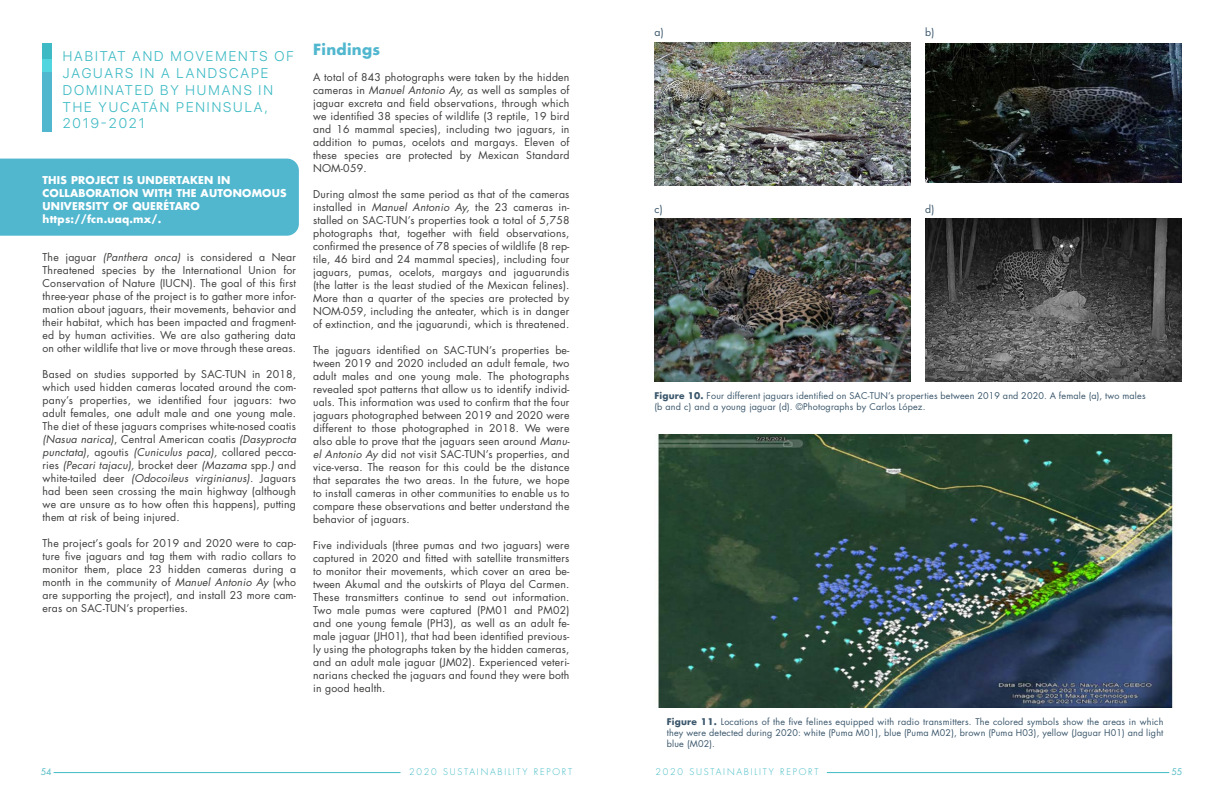
<style>
.page{position:relative;width:1224px;height:792px;background:#fff}
.page>*{position:absolute;margin:0;border:0;box-sizing:border-box;transform-origin:0 0}
.t1{font:700 15px "Futura Std";letter-spacing:.02em;color:#51b7cf}
.t2{font:300 14px/16.8px "SF Pro Display";letter-spacing:.14em;color:#3dbac4}
.t3{font:10.5px/13px "Futura Std";letter-spacing:.02em;color:#3c3c3b;text-align:justify}
.t4{font:700 10.5px/13px "Futura Std";letter-spacing:.02em;color:#fff}
.t5{font:10.5px "Futura Std";color:#3a566b}
.t6{font:9px/10.8px "Futura Std";letter-spacing:.02em;color:#3a566b}
.t7{font:300 9px "Futura Std";letter-spacing:.2em;color:#3dbac4}
.t8{font:500 9px "Futura Std";color:#5fc1ca}
.s1{font-style:italic}
.s2{font-weight:700}
</style>
<div class="page">
<hr style="left:54px;top:772px;width:347px;height:1px;background:#3dbac4">
<hr style="left:827px;top:772px;width:342px;height:1px;background:#3dbac4">
<div style="left:0;top:159px;width:299px;height:77px;background:#51b7cf"></div>
<div style="left:43px;top:43px;width:9px;height:83px;background:#3dbac4"></div>
<div style="left:43px;top:59px;width:9px;height:67px;background:#51d6df"></div>
<div style="left:43px;top:73px;width:9px;height:59px;background:#51b7cf"></div>
<img style="left:655px;top:43px;width:256px;height:142px">
<img style="left:925px;top:43px;width:256px;height:140px">
<img style="left:655px;top:219px;width:256px;height:162px">
<img style="left:925px;top:219px;width:256px;height:162px">
<img style="left:658px;top:434px;width:515px;height:274px">
<h2 class="t2" style="left:63px;top:48px;width:232px">HABITAT AND MOVEMENTS OF<br>JAGUARS IN A LANDSCAPE<br>DOMINATED BY HUMANS IN<br>THE YUCATÁN PENINSULA,<br>2019-2021</h2>
<p class="t4" style="left:43px;top:174px;width:246px">THIS PROJECT IS UNDERTAKEN IN<br>COLLABORATION WITH THE AUTONOMOUS<br>UNIVERSITY OF QUERÉTARO https://fcn.uaq.mx/.</p>
<p class="t3" style="left:43px;top:251px;width:255px">The jaguar <span class="s1">(Panthera onca)</span> is considered a Near Threatened species by the International Union for Conservation of Nature (IUCN). The goal of this first three-year phase of the project is to gather more infor&shy;mation about jaguars, their movements, behavior and their habitat, which has been impacted and fragment&shy;ed by human activities. We are also gathering data on other wildlife that live or move through these areas.</p>
<p class="t3" style="left:43px;top:368px;width:255px">Based on studies supported by SAC-TUN in 2018, which used hidden cameras located around the com&shy;pany’s properties, we identified four jaguars: two adult females, one adult male and one young male.<br>The diet of these jaguars comprises white-nosed coatis <span class="s1">(Nasua narica)</span>, Central American coatis <span class="s1">(Dasyprocta punctata)</span>, agoutis <span class="s1">(Cuniculus paca),</span> collared pecca&shy;ries <span class="s1">(Pecari tajacu),</span> brocket deer <span class="s1">(Mazama</span> spp.<span class="s1">)</span> and white-tailed deer <span class="s1">(Odocoileus virginianus).</span> Jaguars had been seen crossing the main highway (although we are unsure as to how often this happens), putting them at risk of being injured.</p>
<p class="t3" style="left:43px;top:537px;width:255px">The project’s goals for 2019 and 2020 were to cap&shy;ture five jaguars and tag them with radio collars to monitor them, place 23 hidden cameras during a month in the community of <span class="s1">Manuel Antonio Ay</span> (who are supporting the project), and install 23 more cam&shy;eras on SAC-TUN’s properties.</p>
<h1 class="t1" style="left:313px;top:39px;width:69px">Findings</h1>
<p class="t3" style="left:313px;top:71px;width:258px">A total of 843 photographs were taken by the hidden cameras in <span class="s1">Manuel Antonio Ay,</span> as well as samples of jaguar excreta and field observations, through which we identified 38 species of wildlife (3 reptile, 19 bird and 16 mammal species), including two jaguars, in addition to pumas, ocelots and margays. Eleven of these species are protected by Mexican Standard NOM-059.</p>
<p class="t3" style="left:313px;top:188px;width:258px">During almost the same period as that of the cameras installed in <span class="s1">Manuel Antonio Ay,</span> the 23 cameras in&shy;stalled on SAC-TUN’s properties took a total of 5,758 photographs that, together with field observations, confirmed the presence of 78 species of wildlife (8 rep&shy;tile, 46 bird and 24 mammal species), including four jaguars, pumas, ocelots, margays and jaguarundis (the latter is the least studied of the Mexican felines).<br>More than a quarter of the species are protected by NOM-059, including the anteater, which is in danger of extinction, and the jaguarundi, which is threatened.</p>
<p class="t3" style="left:313px;top:344px;width:258px">The jaguars identified on SAC-TUN’s properties be&shy;tween 2019 and 2020 included an adult female, two adult males and one young male. The photographs revealed spot patterns that allow us to identify individ&shy;uals. This information was used to confirm that the four jaguars photographed between 2019 and 2020 were different to those photographed in 2018. We were also able to prove that the jaguars seen around <span class="s1">Manu&shy;el Antonio Ay</span> did not visit SAC-TUN’s properties, and vice-versa. The reason for this could be the distance that separates the two areas. In the future, we hope to install cameras in other communities to enable us to compare these observations and better understand the behavior of jaguars.</p>
<p class="t3" style="left:313px;top:539px;width:258px">Five individuals (three pumas and two jaguars) were captured in 2020 and fitted with satellite transmitters to monitor their movements, which cover an area be&shy;tween Akumal and the outskirts of Playa del Carmen.<br>These transmitters continue to send out information.<br>Two male pumas were captured (PM01 and PM02) and one young female (PH3), as well as an adult fe&shy;male jaguar (JH01), that had been identified previous&shy;ly using the photographs taken by the hidden cameras, and an adult male jaguar (JM02). Experienced veteri&shy;narians checked the jaguars and found they were both in good health.</p>
<p class="t5" style="left:655px;top:26px;width:11px">a)</p>
<p class="t5" style="left:925px;top:26px;width:11px">b)</p>
<p class="t5" style="left:655px;top:202px;width:10px">c)</p>
<p class="t5" style="left:925px;top:202px;width:11px">d)</p>
<p class="t6" style="left:655px;top:390px;width:493px"><span class="s2">Figure 10.</span> Four different jaguars identified on SAC-TUN’s properties between 2019 and 2020. A female (a), two males (b and c) and a young jaguar (d). ©Photographs by Carlos López.</p>
<p class="t6" style="left:667px;top:717px;width:498px;text-align:justify"><span class="s2">Figure 11.</span> Locations of the five felines equipped with radio transmitters. The colored symbols show the areas in which they were detected during 2020: white (Puma M01), blue (Puma M02), brown (Puma H03), yellow (Jaguar H01) and light blue (M02).</p>
<p class="t8" style="left:41px;top:766px;width:12px">54</p>
<p class="t7" style="left:409px;top:767px;width:165px">2020 SUSTAINABILITY REPORT</p>
<p class="t7" style="left:655px;top:767px;width:165px">2020 SUSTAINABILITY REPORT</p>
<p class="t8" style="left:1171px;top:766px;width:12px">55</p>
</div>
